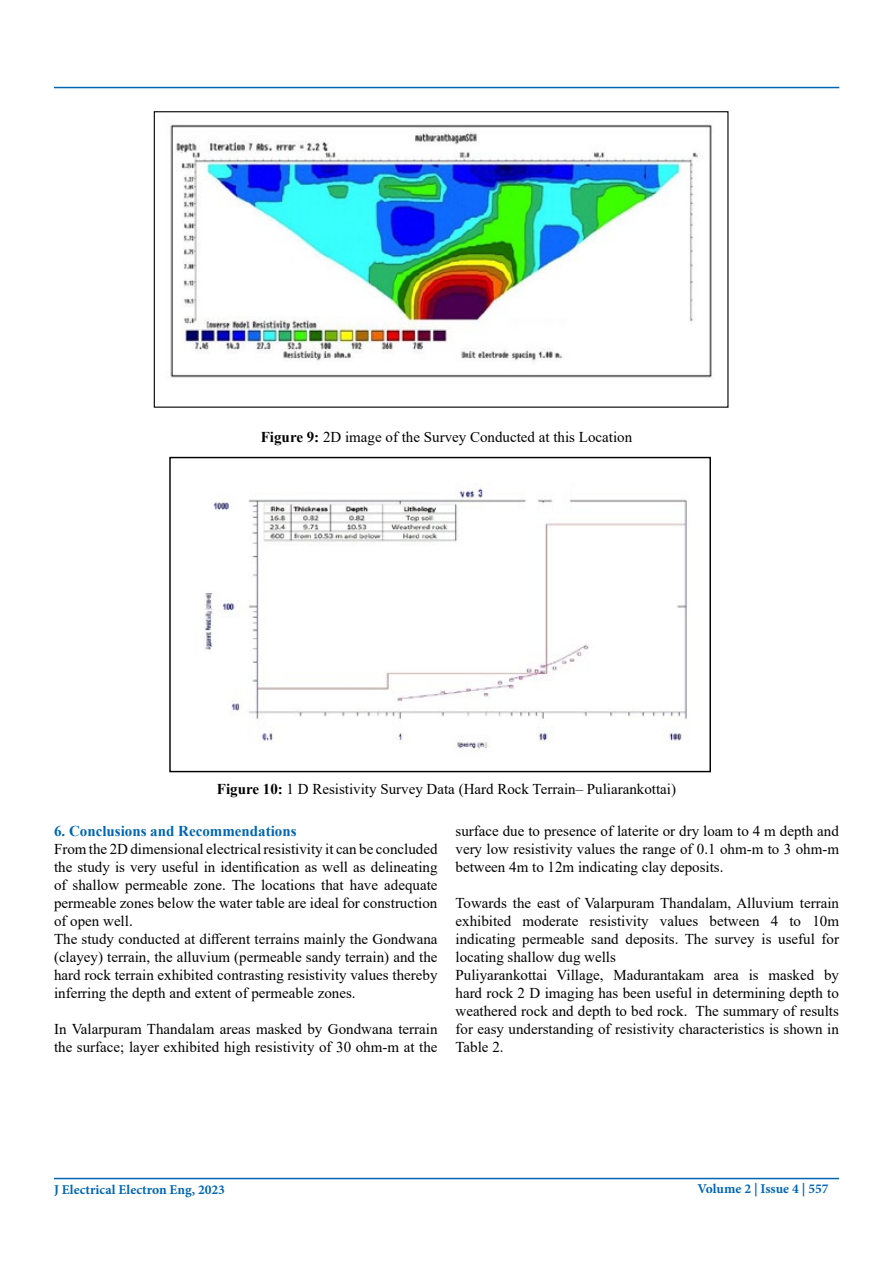
<style>
.page{position:relative;width:893px;height:1263px;background:#fff}
.page>*{position:absolute;margin:0;border:0;box-sizing:border-box;transform-origin:0 0}
.t1{font:15px/18px "Times New Roman";color:#000}
.t2{font:700 15px "Times New Roman";color:#0066b3}
.t3{font:700 13.5px "Minion Pro";color:#0066b3}
.s1{font-weight:700}
</style>
<div class="page">
<hr style="left:54px;top:1178px;width:785px;height:1px;background:#0066b3">
<hr style="left:54px;top:87px;width:785px;height:1px;background:#0066b3">
<img style="left:203px;top:488px;width:484px;height:262px">
<div style="left:154px;top:111px;width:574px;height:297px;border:1px solid #000"></div>
<img style="left:170px;top:124px;width:542px;height:254px">
<p class="t1" style="left:261px;top:427px;width:373px"><span class="s1">Figure 9:</span> 2D image of the Survey Conducted at this Location</p>
<p class="t1" style="left:217px;top:779px;width:461px"><span class="s1">Figure 10:</span> 1 D Resistivity Survey Data (Hard Rock Terrain– Puliarankottai)</p>
<p class="t2" style="left:54px;top:820px;width:244px">6. Conclusions and Recommendations</p>
<p class="t1" style="left:54px;top:839px;width:385px">From the 2D dimensional electrical resistivity it can be concluded the study is very useful in identification as well as delineating of shallow permeable zone. The locations that have adequate permeable zones below the water table are ideal for construction of open well.<br>The study conducted at different terrains mainly the Gondwana (clayey) terrain, the alluvium (permeable sandy terrain) and the hard rock terrain exhibited contrasting resistivity values thereby inferring the depth and extent of permeable zones.</p>
<p class="t1" style="left:54px;top:1019px;width:385px">In Valarpuram Thandalam areas masked by Gondwana terrain the surface; layer exhibited high resistivity of 30 ohm-m at the</p>
<p class="t1" style="left:455px;top:822px;width:385px;text-align:justify">surface due to presence of laterite or dry loam to 4 m depth and very low resistivity values the range of 0.1 ohm-m to 3 ohm-m between 4m to 12m indicating clay deposits.</p>
<p class="t1" style="left:455px;top:894px;width:385px">Towards the east of Valarpuram Thandalam, Alluvium terrain exhibited moderate resistivity values between 4 to 10m indicating permeable sand deposits. The survey is useful for locating shallow dug wells<br>Puliyarankottai Village, Madurantakam area is masked by hard rock 2 D imaging has been useful in determining depth to weathered rock and depth to bed rock. The summary of results for easy understanding of resistivity characteristics is shown in Table 2.</p>
<p class="t3" style="left:54px;top:1180px;width:173px">J Electrical Electron Eng, 2023</p>
<p class="t3" style="left:697px;top:1179px;width:133px">Volume 2 | Issue 4 | 557</p>
</div>
